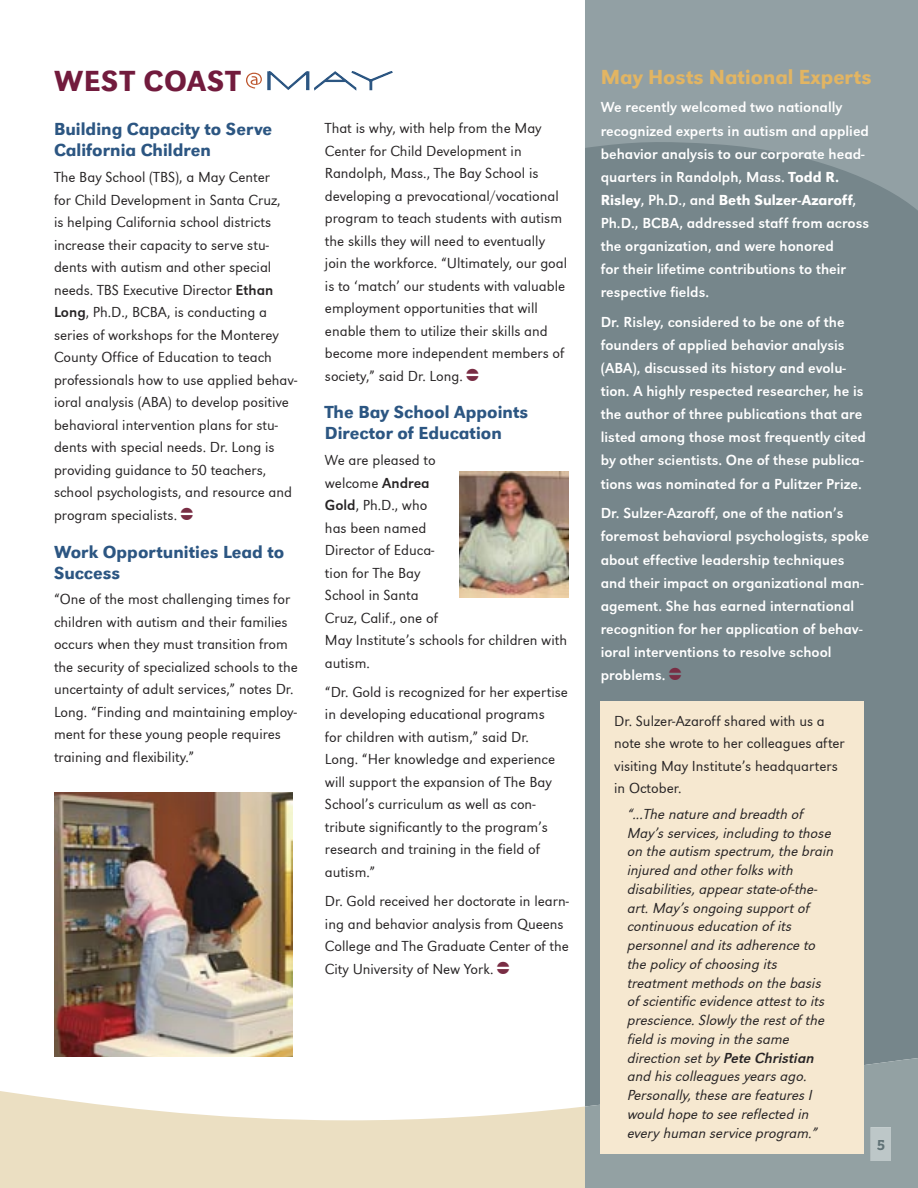
<style>
.page{position:relative;width:918px;height:1188px;background:#fff}
.page>*{position:absolute;margin:0;border:0;box-sizing:border-box;transform-origin:0 0}
.t1{font:500 30px "URW Grotesk T";letter-spacing:.025em;color:#721b3d}
.t2{font:500 21px "URW Grotesk T";color:#e2b563}
.t3{font:500 18px/21px "URW Grotesk T";color:#2c5682}
.t4{font:15px/22.5px "URW Grotesk T Ligh";color:#272425}
.t5{font:15px/23.1px "URW Grotesk T";color:#fff}
.t6{font:15px/18.8px "URW Grotesk T Ligh Obli";color:#272425}
.t7{font:15px "Congress T Blac";color:#607276}
.s1{font-family:"URW Grotesk T"}
.s2{font-weight:500}
.s3{font-family:"URW Grotesk T Regu Obli"}
</style>
<div class="page">
<div style="left:585px;top:211px;width:333px;height:847px;background:#76868b"></div>
<svg style="left:0;top:1091px;width:585px;height:97px;fill:#ebdfc2"></svg>
<svg style="left:585px;top:0;width:333px;height:211px;background:#8a999d"></svg>
<svg style="left:585px;top:1058px;width:333px;height:130px;background:#94a2a3"></svg>
<div style="left:877px;top:1140px;width:8px;height:10px;background:#bdc7c8"></div>
<div style="left:601px;top:701px;width:263px;height:452px;background:#f6e8d0"></div>
<img style="left:54px;top:792px;width:239px;height:264px">
<img style="left:459px;top:471px;width:110px;height:127px">
<svg style="left:246px;top:71px;width:147px;height:20px"></svg>
<svg style="left:669px;top:668px;width:12px;height:12px"></svg>
<h1 class="t1" style="left:54px;top:63px;width:188px">WEST COAST</h1>
<h2 class="t2" style="left:601px;top:64px;width:272px">May Hosts National Experts</h2>
<p class="t3" style="left:54px;top:119px;width:220px">Building Capacity to Serve<br>California Children</p>
<p class="t4" style="left:54px;top:166px;width:245px">The Bay School (TBS), a May Center<br>for Child Development in Santa Cruz,<br>is helping California school districts increase their capacity to serve stu&shy;dents with autism and other special needs. TBS Executive Director <span class="s1">Ethan Long</span>, Ph.D., BCBA, is conducting a series of workshops for the Monterey County Office of Education to teach professionals how to use applied behav&shy;ioral analysis (ABA) to develop positive behavioral intervention plans for stu&shy;dents with special needs. Dr. Long is providing guidance to 50 teachers, school psychologists, and resource and program specialists.</p>
<p class="t3" style="left:54px;top:541px;width:232px">Work Opportunities Lead to<br>Success</p>
<p class="t4" style="left:54px;top:588px;width:245px">“One of the most challenging times for children with autism and their families occurs when they must transition from the security of specialized schools to the uncertainty of adult services,” notes Dr.<br>Long. “Finding and maintaining employ&shy;ment for these young people requires training and flexibility.”</p>
<p class="t4" style="left:325px;top:117px;width:244px">That is why, with help from the May Center for Child Development in Randolph, Mass., The Bay School is developing a prevocational/vocational program to teach students with autism the skills they will need to eventually join the workforce. “Ultimately, our goal is to ‘match’ our students with valuable employment opportunities that will enable them to utilize their skills and become more independent members of society,” said Dr. Long.</p>
<p class="t3" style="left:325px;top:402px;width:205px">The Bay School Appoints<br>Director of Education</p>
<p class="t4" style="left:325px;top:449px;width:244px">We are pleased to<br>welcome <span class="s1">Andrea<br>Gold</span>, Ph.D., who<br>has been named<br>Director of Educa-<br>tion for The Bay<br>School in Santa<br>Cruz, Calif., one of<br>May Institute’s schools for children with autism.</p>
<p class="t4" style="left:325px;top:681px;width:244px">“Dr. Gold is recognized for her expertise in developing educational programs<br>for children with autism,” said Dr.<br>Long. “Her knowledge and experience will support the expansion of The Bay School’s curriculum as well as con&shy;tribute significantly to the program’s research and training in the field of autism.”</p>
<p class="t4" style="left:325px;top:890px;width:245px">Dr. Gold received her doctorate in learn&shy;ing and behavior analysis from Queens College and The Graduate Center of the City University of New York.</p>
<p class="t5" style="left:601px;top:96px;width:270px">We recently welcomed two nationally recognized experts in autism and applied behavior analysis to our corporate head&shy;quarters in Randolph, Mass. <span class="s2">Todd R.<br>Risley</span>, Ph.D., and <span class="s2">Beth Sulzer-Azaroff</span>, Ph.D., BCBA, addressed staff from across the organization, and were honored<br>for their lifetime contributions to their respective fields.</p>
<p class="t5" style="left:601px;top:310px;width:267px">Dr. Risley, considered to be one of the founders of applied behavior analysis (ABA), discussed its history and evolu&shy;tion. A highly respected researcher, he is the author of three publications that are listed among those most frequently cited by other scientists. One of these publica&shy;tions was nominated for a Pulitzer Prize.</p>
<p class="t5" style="left:601px;top:502px;width:270px">Dr. Sulzer-Azaroff, one of the nation’s foremost behavioral psychologists, spoke about effective leadership techniques and their impact on organizational man&shy;agement. She has earned international recognition for her application of behav&shy;ioral interventions to resolve school problems.</p>
<p class="t4" style="left:614px;top:710px;width:232px">Dr. Sulzer-Azaroff shared with us a note she wrote to her colleagues after visiting May Institute’s headquarters in October.</p>
<p class="t6" style="left:628px;top:804px;width:208px">“...The nature and breadth of<br>May’s services, including to those on the autism spectrum, the brain injured and other folks with disabilities, appear state-of-the&shy;art. May’s ongoing support of continuous education of its personnel and its adherence to the policy of choosing its treatment methods on the basis of scientific evidence attest to its prescience. Slowly the rest of the field is moving in the same direction set by <span class="s3">Pete Christian </span>and his colleagues years ago.<br>Personally, these are features I would hope to see reflected in every human service program.”</p>
<p class="t7" style="left:877px;top:1136px;width:10px">5</p>
</div>
